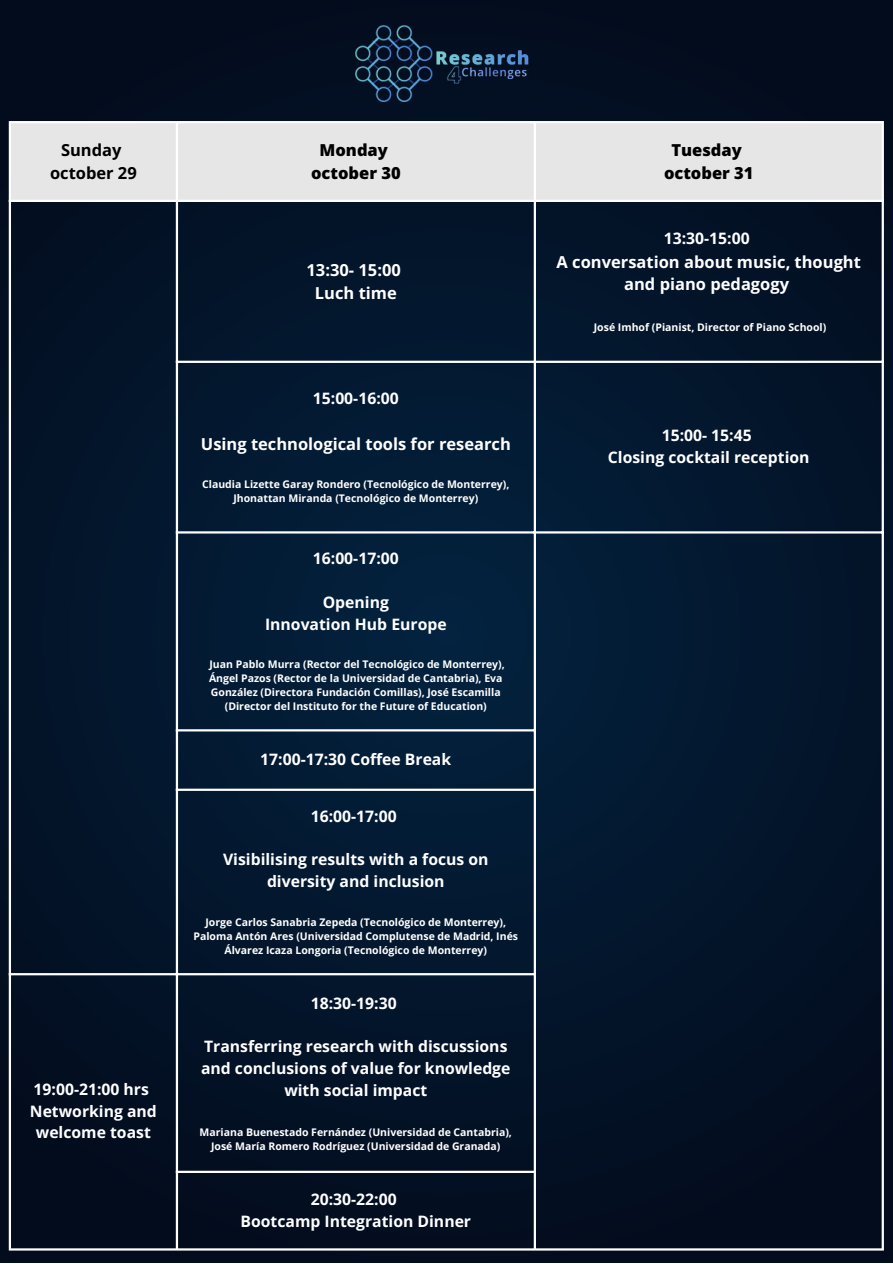
<style>
.page{position:relative;width:893px;height:1264px;background:#fff}
.page>*{position:absolute;margin:0;border:0;box-sizing:border-box;transform-origin:0 0}
.t1{font:700 16.5px/22.8px "Open Sans";color:#fff;text-align:center}
.t2{font:800 16.5px "Open Sans";color:#000}
.t3{font:700 16.5px "Open Sans";color:#000}
.t4{font:700 15.75px/21.9px "Open Sans";color:#fff;text-align:center}
.t5{font:700 10.5px/14px "Open Sans";color:#fff;text-align:center}
</style>
<div class="page">
<img style="left:0;top:0;width:892px;height:1262px">
<div style="left:11px;top:123px;width:870px;height:77px;background:#e6e6e6"></div>
<hr style="left:9px;top:123px;width:2px;height:1125px;background:#fff">
<hr style="left:176px;top:123px;width:2px;height:1125px;background:#fff">
<hr style="left:533px;top:123px;width:3px;height:1125px;background:#fff">
<hr style="left:881px;top:123px;width:2px;height:1125px;background:#fff">
<hr style="left:9px;top:121px;width:874px;height:2px;background:#fff">
<hr style="left:9px;top:200px;width:874px;height:2px;background:#fff">
<hr style="left:176px;top:361px;width:707px;height:2px;background:#fff">
<hr style="left:176px;top:531px;width:707px;height:2px;background:#fff">
<hr style="left:176px;top:729px;width:360px;height:2px;background:#fff">
<hr style="left:176px;top:788px;width:360px;height:3px;background:#fff">
<hr style="left:9px;top:973px;width:527px;height:2px;background:#fff">
<hr style="left:176px;top:1170px;width:360px;height:2px;background:#fff">
<hr style="left:9px;top:1248px;width:874px;height:2px;background:#fff">
<img style="left:355px;top:25px;width:182px;height:77px">
<p class="t3" style="left:61px;top:138px;width:62px">Sunday</p>
<p class="t3" style="left:50px;top:161px;width:88px">october 29</p>
<p class="t4" style="left:34px;top:1077px;width:117px">19:00-21:00 hrs</p>
<p class="t4" style="left:30px;top:1099px;width:128px">Networking and welcome toast</p>
<p class="t2" style="left:319px;top:138px;width:70px">Monday</p>
<p class="t2" style="left:311px;top:161px;width:91px">october 30</p>
<p class="t1" style="left:306px;top:258px;width:96px">13:30- 15:00</p>
<p class="t1" style="left:315px;top:281px;width:83px">Luch time</p>
<p class="t4" style="left:313px;top:387px;width:87px">15:00-16:00</p>
<p class="t1" style="left:201px;top:432px;width:311px">Using technological tools for research</p>
<p class="t5" style="left:202px;top:477px;width:308px">Claudia Lizette Garay Rondero (Tecnológico de Monterrey),<br>Jhonattan Miranda (Tecnológico de Monterrey)</p>
<p class="t4" style="left:313px;top:547px;width:87px">16:00-17:00</p>
<p class="t4" style="left:323px;top:591px;width:68px">Opening</p>
<p class="t4" style="left:265px;top:613px;width:183px">Innovation Hub Europe</p>
<p class="t5" style="left:209px;top:657px;width:297px">Juan Pablo Murra (Rector del Tecnológico de Monterrey), Ángel Pazos (Rector de la Universidad de Cantabria), Eva González (Directora Fundación Comillas), José Escamilla (Director del Instituto for the Future of Education)</p>
<p class="t4" style="left:260px;top:748px;width:192px">17:00-17:30 Coffee Break</p>
<p class="t4" style="left:311px;top:804px;width:87px">16:00-17:00</p>
<p class="t4" style="left:223px;top:848px;width:267px">Visibilising results with a focus on diversity and inclusion</p>
<p class="t5" style="left:193px;top:914px;width:326px">Jorge Carlos Sanabria Zepeda (Tecnológico de Monterrey),<br>Paloma Antón Ares (Universidad Complutense de Madrid, Inés<br>Álvarez Icaza Longoria (Tecnológico de Monterrey)</p>
<p class="t4" style="left:311px;top:991px;width:87px">18:30-19:30</p>
<p class="t4" style="left:201px;top:1035px;width:311px">Transferring research with discussions and conclusions of value for knowledge with social impact</p>
<p class="t5" style="left:200px;top:1124px;width:314px">Mariana Buenestado Fernández (Universidad de Cantabria),<br>José María Romero Rodríguez (Universidad de Granada)</p>
<p class="t4" style="left:311px;top:1187px;width:87px">20:30-22:00</p>
<p class="t4" style="left:240px;top:1209px;width:232px">Bootcamp Integration Dinner</p>
<p class="t2" style="left:671px;top:138px;width:72px">Tuesday</p>
<p class="t2" style="left:664px;top:161px;width:91px">october 31</p>
<p class="t4" style="left:663px;top:227px;width:87px">13:30-15:00</p>
<p class="t1" style="left:556px;top:250px;width:306px">A conversation about music, thought and piano pedagogy</p>
<p class="t5" style="left:593px;top:319px;width:234px">José Imhof (Pianist, Director of Piano School)</p>
<p class="t4" style="left:661px;top:424px;width:91px">15:00- 15:45</p>
<p class="t4" style="left:608px;top:446px;width:203px">Closing cocktail reception</p>
</div>
